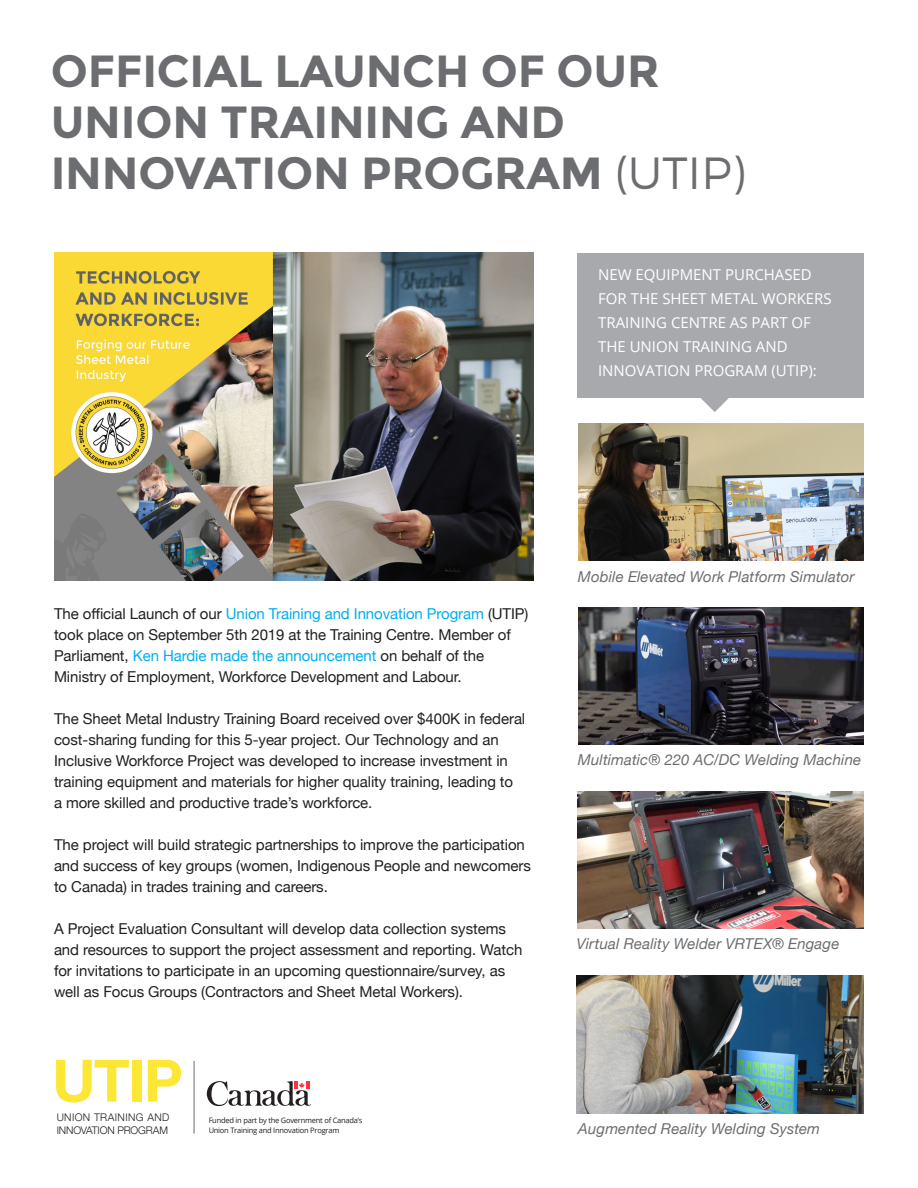
<style>
.page{position:relative;width:918px;height:1188px;background:#fff}
.page>*{position:absolute;margin:0;border:0;box-sizing:border-box;transform-origin:0 0}
.t1{font:700 58.5px "Helvetica Neue";color:#fbe734}
.Side_Bars_Title{font:700 45px "Montserrat";letter-spacing:-.005em;color:#6c6d70}
.Side_Bars_Title-2{font:15px/21px "Helvetica Neue";letter-spacing:-.005em;color:#231f20}
.Body{font:italic 15px "Helvetica Neue";letter-spacing:.01em;color:#6c6d70}
.Side_Bars_Title-3{font:15px/24px "Open Sans";color:#fff}
.t2{font:300 10.5px/12.8px "Helvetica Neue";color:#231f20}
.t3{font:7.5px/10.5px "Open Sans";letter-spacing:-.03em;color:#231f20}
.s1{font-weight:300}
.s2{color:#00aeef}
</style>
<div class="page">
<svg style="left:672px;top:397px;width:86px;height:15px"></svg>
<div style="left:577px;top:253px;width:287px;height:144px;background:#a8a9ad"></div>
<img style="left:579px;top:423px;width:285px;height:137px">
<img style="left:579px;top:607px;width:285px;height:138px">
<img style="left:578px;top:792px;width:286px;height:137px">
<img style="left:577px;top:976px;width:287px;height:137px">
<img style="left:54px;top:253px;width:480px;height:327px">
<hr style="left:194px;top:1061px;width:1px;height:73px;background:#6c6d70">
<svg style="left:207px;top:1081px;width:105px;height:26px"></svg>
<p class="Side_Bars_Title" style="left:51px;top:44px;width:611px">OFFICIAL LAUNCH OF OUR</p>
<p class="Side_Bars_Title" style="left:51px;top:95px;width:516px">UNION TRAINING AND</p>
<p class="Side_Bars_Title" style="left:51px;top:146px;width:697px">INNOVATION PROGRAM <span class="s1">(UTIP)</span></p>
<p class="Side_Bars_Title-3" style="left:598px;top:262px;width:235px">NEW EQUIPMENT PURCHASED<br>FOR THE SHEET METAL WORKERS<br>TRAINING CENTRE AS PART OF<br>THE UNION TRAINING AND</p>
<p class="Side_Bars_Title-3" style="left:598px;top:358px;width:220px">INNOVATION PROGRAM (UTIP):</p>
<p class="Side_Bars_Title-2" style="left:54px;top:604px;width:476px">The official Launch of our <span class="s2">Union Training and Innovation Program</span> (UTIP) took place on September 5th 2019 at the Training Centre. Member of<br>Parliament, <span class="s2">Ken Hardie made the announcement</span> on behalf of the</p>
<p class="Side_Bars_Title-2" style="left:54px;top:667px;width:409px">Ministry of Employment, Workforce Development and Labour.</p>
<p class="Side_Bars_Title-2" style="left:54px;top:709px;width:473px">The Sheet Metal Industry Training Board received over $400K in federal cost-sharing funding for this 5-year project. Our Technology and an Inclusive Workforce Project was developed to increase investment in training equipment and materials for higher quality training, leading to</p>
<p class="Side_Bars_Title-2" style="left:54px;top:793px;width:320px">a more skilled and productive trade’s workforce.</p>
<p class="Side_Bars_Title-2" style="left:54px;top:835px;width:478px">The project will build strategic partnerships to improve the participation and success of key groups (women, Indigenous People and newcomers to Canada) in trades training and careers.</p>
<p class="Side_Bars_Title-2" style="left:54px;top:919px;width:470px">A Project Evaluation Consultant will develop data collection systems and resources to support the project assessment and reporting. Watch for invitations to participate in an upcoming questionnaire/survey, as well as Focus Groups (Contractors and Sheet Metal Workers).</p>
<p class="t1" style="left:52px;top:1035px;width:132px">UTIP</p>
<p class="t2" style="left:57px;top:1110px;width:114px">UNION TRAINING AND<br>INNOVATION PROGRAM</p>
<p class="t3" style="left:209px;top:1114px;width:155px">Funded in part by the Government of Canada’s<br>Union Training and Innovation Program</p>
<p class="Body" style="left:578px;top:566px;width:278px">Mobile Elevated Work Platform Simulator</p>
<p class="Body" style="left:578px;top:749px;width:285px">Multimatic® 220 AC/DC Welding Machine</p>
<p class="Body" style="left:576px;top:933px;width:264px">Virtual Reality Welder VRTEX® Engage</p>
<p class="Body" style="left:578px;top:1117px;width:244px">Augmented Reality Welding System</p>
</div>
